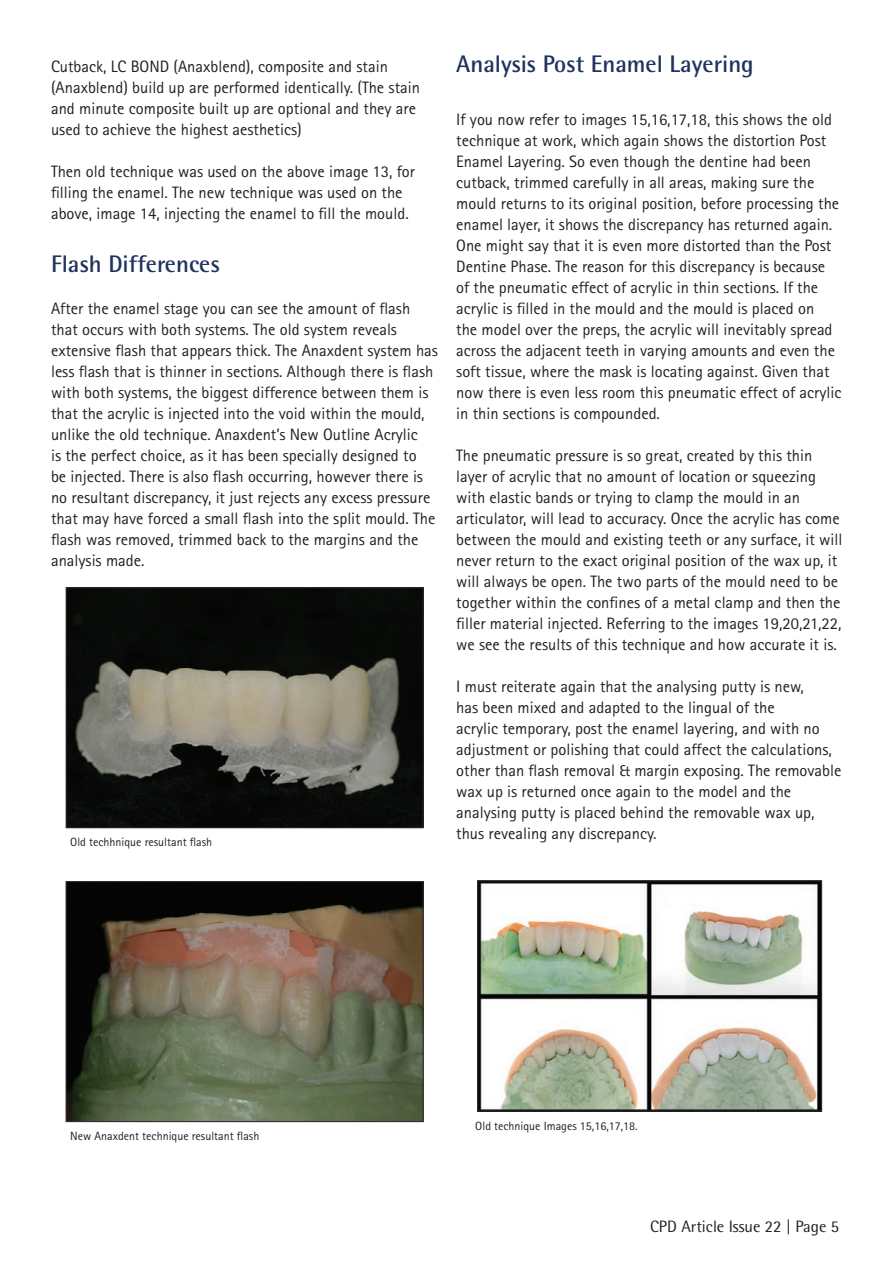
<style>
.page{position:relative;width:893px;height:1263px;background:#fff}
.page>*{position:absolute;margin:0;border:0;box-sizing:border-box;transform-origin:0 0}
.Subheaders{font:700 24px "Rotis Semi Sans";color:#20335e}
.BIDST_Body{font:16.5px/21px "Rotis Sans Serif Std";color:#231f20}
.t1{font:16.5px "Rotis Semi Sans";color:#231f20}
.t2{font:12px "Rotis Sans Serif Std";color:#231f20}
</style>
<div class="page">
<img style="left:68px;top:589px;width:353px;height:237px">
<div style="left:66px;top:587px;width:357px;height:241px;border:1px solid #312f30"></div>
<img style="left:68px;top:883px;width:354px;height:237px">
<div style="left:66px;top:881px;width:358px;height:241px;border:1px solid #312f30"></div>
<img style="left:479px;top:882px;width:341px;height:227px">
<div style="left:477px;top:880px;width:345px;height:231px;border:1px solid #312f30"></div>
<p class="BIDST_Body" style="left:51px;top:56px;width:370px">Cutback, LC BOND (Anaxblend), composite and stain (Anaxblend) build up are performed identically. (The stain and minute composite built up are optional and they are used to achieve the highest aesthetics)</p>
<p class="BIDST_Body" style="left:51px;top:161px;width:366px">Then old technique was used on the above image 13, for filling the enamel. The new technique was used on the above, image 14, injecting the enamel to fill the mould.</p>
<p class="Subheaders" style="left:51px;top:249px;width:171px">Flash Differences</p>
<p class="BIDST_Body" style="left:51px;top:297px;width:388px">After the enamel stage you can see the amount of flash that occurs with both systems. The old system reveals extensive flash that appears thick. The Anaxdent system has less flash that is thinner in sections. Although there is flash with both systems, the biggest difference between them is that the acrylic is injected into the void within the mould, unlike the old technique. Anaxdent’s New Outline Acrylic<br>is the perfect choice, as it has been specially designed to<br>be injected. There is also flash occurring, however there is no resultant discrepancy, it just rejects any excess pressure that may have forced a small flash into the split mould. The flash was removed, trimmed back to the margins and the analysis made.</p>
<p class="t2" style="left:70px;top:835px;width:143px">Old techhnique resultant flash</p>
<p class="Subheaders" style="left:456px;top:49px;width:299px">Analysis Post Enamel Layering</p>
<p class="BIDST_Body" style="left:456px;top:108px;width:387px">If you now refer to images 15,16,17,18, this shows the old technique at work, which again shows the distortion Post Enamel Layering. So even though the dentine had been cutback, trimmed carefully in all areas, making sure the mould returns to its original position, before processing the enamel layer, it shows the discrepancy has returned again.<br>One might say that it is even more distorted than the Post Dentine Phase. The reason for this discrepancy is because of the pneumatic effect of acrylic in thin sections. If the acrylic is filled in the mould and the mould is placed on<br>the model over the preps, the acrylic will inevitably spread across the adjacent teeth in varying amounts and even the soft tissue, where the mask is locating against. Given that now there is even less room this pneumatic effect of acrylic in thin sections is compounded.</p>
<p class="BIDST_Body" style="left:456px;top:444px;width:388px">The pneumatic pressure is so great, created by this thin layer of acrylic that no amount of location or squeezing with elastic bands or trying to clamp the mould in an articulator, will lead to accuracy. Once the acrylic has come between the mould and existing teeth or any surface, it will never return to the exact original position of the wax up, it will always be open. The two parts of the mould need to be together within the confines of a metal clamp and then the filler material injected. Referring to the images 19,20,21,22, we see the results of this technique and how accurate it is.</p>
<p class="BIDST_Body" style="left:456px;top:675px;width:387px">I must reiterate again that the analysing putty is new,<br>has been mixed and adapted to the lingual of the<br>acrylic temporary, post the enamel layering, and with no adjustment or polishing that could affect the calculations, other than flash removal &amp; margin exposing. The removable wax up is returned once again to the model and the analysing putty is placed behind the removable wax up, thus revealing any discrepancy.</p>
<p class="t2" style="left:70px;top:1129px;width:191px">New Anaxdent technique resultant flash</p>
<p class="t2" style="left:475px;top:1118px;width:164px">Old technique Images 15,16,17,18.</p>
<p class="t1" style="left:650px;top:1216px;width:190px">CPD Article Issue 22 | Page 5</p>
</div>
